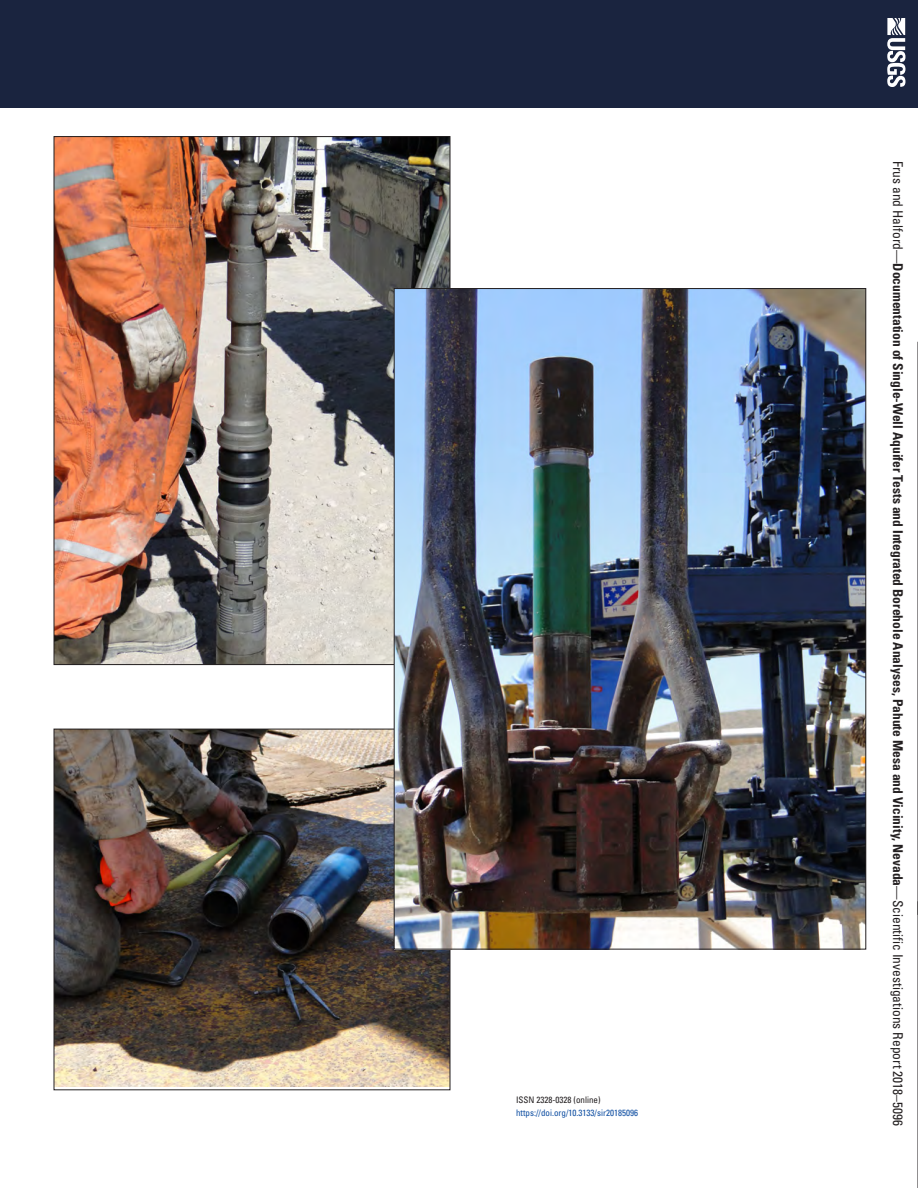
<style>
.page{position:relative;width:918px;height:1188px;background:#fff}
.page>*{position:absolute;margin:0;border:0;box-sizing:border-box;transform-origin:0 0}
.t1{font:700 condensed 13.5px "Univers";color:#231f20}
.t2{font:condensed 9px "Univers";color:#0d4da1}
.t3{font:condensed 9px "Univers";color:#231f20}
.s1{font-weight:400}
</style>
<div class="page">
<svg style="left:917px;top:342px;width:1px;height:846px"></svg>
<img style="left:56px;top:138px;width:392px;height:525px">
<img style="left:56px;top:731px;width:392px;height:356px">
<img style="left:396px;top:290px;width:468px;height:658px">
<div style="left:0;top:0;width:918px;height:108px;background:#1a243f"></div>
<svg style="left:887px;top:18px;width:18px;height:69px"></svg>
<p class="t3" style="left:516px;top:1094px;width:86px">ISSN 2328-0328 (online)</p>
<p class="t2" style="left:516px;top:1107px;width:123px">https://doi.org/10.3133/sir20185096</p>
<p class="t1" style="left:906px;top:161px;width:967px;rotate:90deg"><span class="s1">Frus and Halford—</span>Documentation of Single-Well Aquifer Tests and Integrated Borehole Analyses, Pahute Mesa and Vicinity, Nevada<span class="s1">—Scientific Investigations Report 2018–5096</span></p>
</div>
